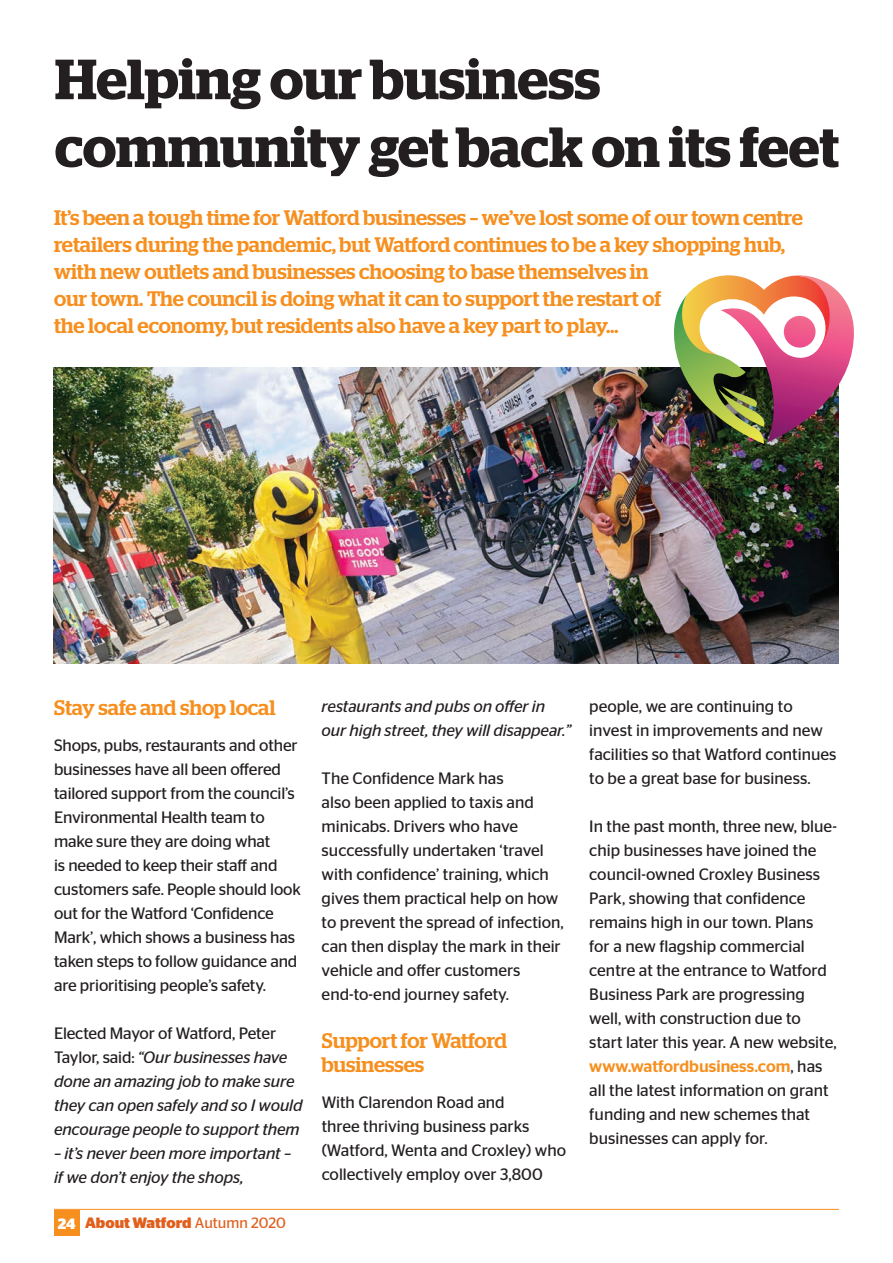
<style>
.page{position:relative;width:893px;height:1263px;background:#fff}
.page>*{position:absolute;margin:0;border:0;box-sizing:border-box;transform-origin:0 0}
.t1{font:600 56.55px/67.8px "Stag";letter-spacing:-.005em;color:#231f20}
.t2{font:500 21px/27px "Stag";letter-spacing:-.005em;color:#f68f1e}
.t3{font:16.5px/24px "Stag Sans";color:#231f20}
.t4{font:italic 16.5px/24px "Stag Sans";letter-spacing:-.01em;color:#231f20}
.t5{font:700 15px "Stag Sans";color:#e15f1d}
.s1{font-style:normal}
.s2{color:#fff}
.s3{font-weight:400}
.s4{font-weight:500;color:#f68f1e}
</style>
<div class="page">
<hr style="left:54px;top:1209px;width:785px;height:1px;background:#f68f1e">
<div style="left:54px;top:1210px;width:26px;height:25px;background:#f68f1e"></div>
<img style="left:54px;top:368px;width:785px;height:295px">
<img style="left:673px;top:275px;width:181px;height:169px">
<svg style="left:784px;top:316px;width:31px;height:32px"></svg>
<h1 class="t1" style="left:55px;top:45px;width:786px">Helping our business community get back on its feet</h1>
<p class="t2" style="left:54px;top:204px;width:750px">It’s been a tough time for Watford businesses – we’ve lost some of our town centre retailers during the pandemic, but Watford continues to be a key shopping hub, with new outlets and businesses choosing to base themselves in<br>our town. The council is doing what it can to support the restart of<br>the local economy, but residents also have a key part to play…</p>
<p class="t2" style="left:54px;top:694px;width:223px">Stay safe and shop local</p>
<p class="t3" style="left:54px;top:733px;width:248px">Shops, pubs, restaurants and other businesses have all been offered tailored support from the council’s Environmental Health team to make sure they are doing what<br>is needed to keep their staff and customers safe. People should look out for the Watford ‘Confidence Mark’, which shows a business has taken steps to follow guidance and are prioritising people’s safety.</p>
<p class="t4" style="left:54px;top:1021px;width:250px"><span class="s1">Elected Mayor of Watford, Peter<br>Taylor, said:</span> “Our businesses have done an amazing job to make sure they can open safely and so I would encourage people to support them</p>
<p class="t4" style="left:54px;top:1141px;width:239px">– it’s never been more important – if we don’t enjoy the shops,</p>
<p class="t5" style="left:58px;top:1214px;width:230px"><span class="s2">24</span> About Watford <span class="s3">Autumn 2020</span></p>
<p class="t4" style="left:322px;top:694px;width:251px">restaurants and pubs on offer in our high street, they will disappear.”</p>
<p class="t3" style="left:322px;top:766px;width:244px">The Confidence Mark has<br>also been applied to taxis and minicabs. Drivers who have successfully undertaken ‘travel with confidence’ training, which gives them practical help on how to prevent the spread of infection, can then display the mark in their vehicle and offer customers end-to-end journey safety.</p>
<p class="t2" style="left:322px;top:1028px;width:187px;line-height:24px">Support for Watford businesses</p>
<p class="t3" style="left:322px;top:1090px;width:246px">With Clarendon Road and<br>three thriving business parks (Watford, Wenta and Croxley) who collectively employ over 3,800</p>
<p class="t3" style="left:589px;top:694px;width:249px">people, we are continuing to invest in improvements and new facilities so that Watford continues to be a great base for business.</p>
<p class="t3" style="left:589px;top:814px;width:249px">In the past month, three new, blue&shy;chip businesses have joined the council-owned Croxley Business<br>Park, showing that confidence remains high in our town. Plans for a new flagship commercial centre at the entrance to Watford<br>Business Park are progressing well, with construction due to start later this year. A new website, <span class="s4">www.watfordbusiness.com</span>, has all the latest information on grant funding and new schemes that businesses can apply for.</p>
</div>
